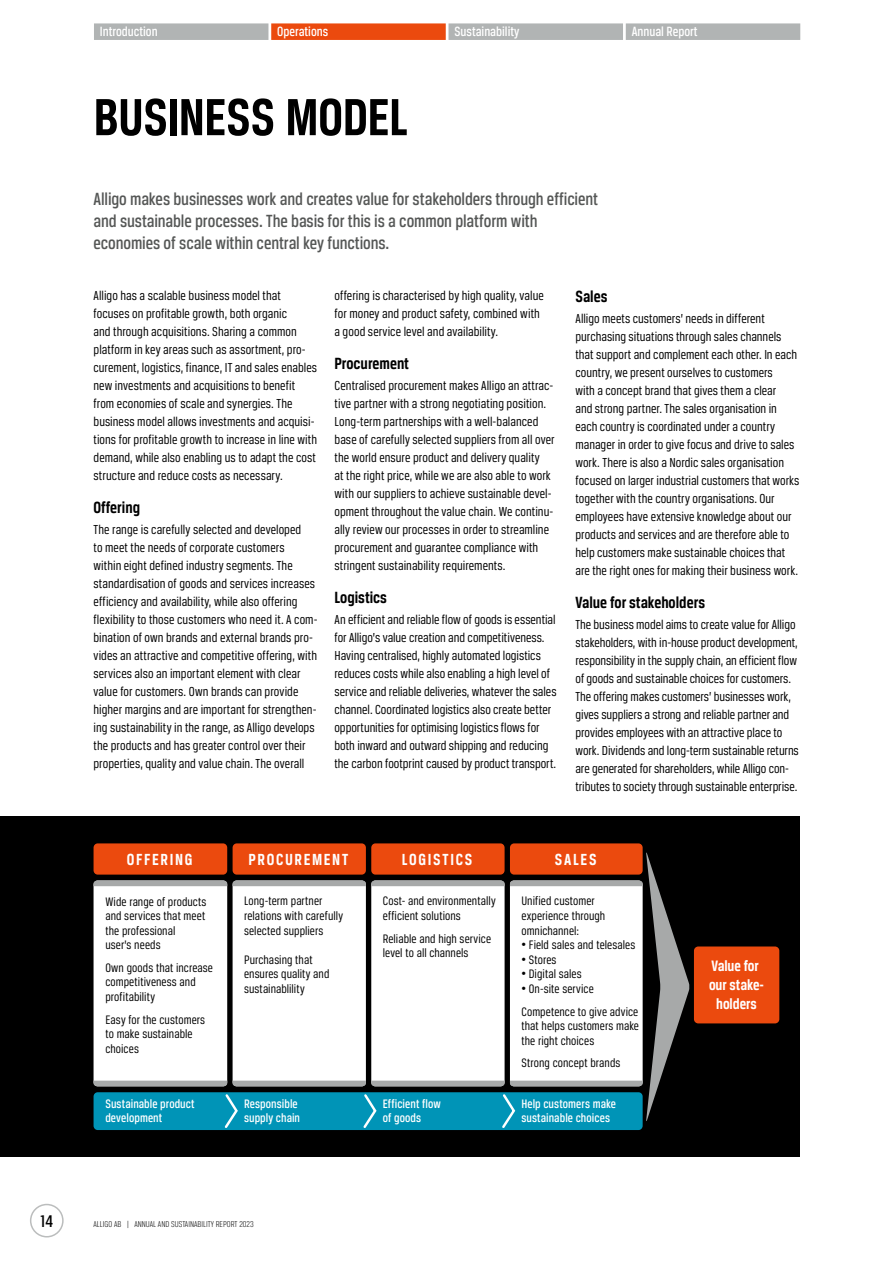
<style>
.page{position:relative;width:893px;height:1263px;background:#fff}
.page>*{position:absolute;margin:0;border:0;box-sizing:border-box;transform-origin:0 0}
.t1{font:700 55.5px "Breuer Condensed";letter-spacing:-.005em;color:#000}
.t2{font:500 18.75px/21.8px "Breuer Condensed";letter-spacing:-.005em;color:#555756}
.t3{font:500 18px "Breuer Condensed";color:#000}
.t4{font:700 17.25px "Breuer Condensed";color:#000}
.t5{font:700 17.1px "Breuer Condensed";letter-spacing:.095em;color:#fff}
.t6{font:700 16.05px/19px "Breuer Condensed";letter-spacing:-.005em;color:#fff;text-align:center}
.t7{font:500 14.25px "Breuer Condensed";color:#fff}
.t8{font:13.8px/18px "Breuer Condensed";color:#000}
.t9{font:13.05px/14.5px "Breuer Condensed";letter-spacing:.005em;color:#000}
.t10{font:500 13.05px/14.1px "Breuer Condensed";letter-spacing:.005em;color:#fff}
.t11{font:300 9px "Breuer Condensed";color:#000}
.s1{font-family:"Arial"}
</style>
<div class="page">
<div style="left:30px;top:1204px;width:34px;height:33px;border:2px solid #bbbdbd;border-radius:50%"></div>
<div style="left:94px;top:23px;width:174px;height:17px;background:#b1b4b4"></div>
<div style="left:271px;top:23px;width:175px;height:17px;background:#eb4a0e"></div>
<div style="left:448px;top:23px;width:175px;height:17px;background:#b1b4b4"></div>
<div style="left:626px;top:23px;width:174px;height:17px;background:#b1b4b4"></div>
<div style="left:0;top:816px;width:799px;height:341px;background:#000"></div>
<div style="left:94px;top:843px;width:133px;height:31px;background:#eb4a0e;border-radius:4px"></div>
<div style="left:233px;top:843px;width:133px;height:31px;background:#eb4a0e;border-radius:4px"></div>
<div style="left:371px;top:843px;width:134px;height:31px;background:#eb4a0e;border-radius:4px"></div>
<div style="left:510px;top:843px;width:133px;height:31px;background:#eb4a0e;border-radius:4px"></div>
<div style="left:694px;top:946px;width:85px;height:77px;background:#eb4a0e;border-radius:4px"></div>
<svg style="left:94px;top:852px;width:595px;height:278px"></svg>
<p class="t7" style="left:100px;top:24px;width:59px">Introduction</p>
<p class="t7" style="left:277px;top:24px;width:53px">Operations</p>
<p class="t7" style="left:454px;top:24px;width:66px">Sustainability</p>
<p class="t7" style="left:632px;top:24px;width:67px">Annual Report</p>
<h1 class="t1" style="left:94px;top:86px;width:316px">BUSINESS MODEL</h1>
<h2 class="t2" style="left:94px;top:188px;width:506px">Alligo makes businesses work and creates value for stakeholders through efficient and sustainable processes. The basis for this is a common platform with economies of scale within central key functions.</h2>
<p class="t8" style="left:94px;top:286px;width:225px">Alligo has a scalable business model that focuses on profitable growth, both organic<br>and through acquisitions. Sharing a common platform in key areas such as assortment, pro&shy;curement, logistics, finance, IT and sales enables new investments and acquisitions to benefit from economies of scale and synergies. The business model allows investments and acquisi&shy;tions for profitable growth to increase in line with demand, while also enabling us to adapt the cost structure and reduce costs as necessary.</p>
<p class="t4" style="left:94px;top:497px;width:48px">Offering</p>
<p class="t8" style="left:94px;top:520px;width:225px">The range is carefully selected and developed<br>to meet the needs of corporate customers<br>within eight defined industry segments. The standardisation of goods and services increases efficiency and availability, while also offering flexibility to those customers who need it. A com&shy;bination of own brands and external brands pro&shy;vides an attractive and competitive offering, with services also an important element with clear value for customers. Own brands can provide higher margins and are important for strengthen&shy;ing sustainability in the range, as Alligo develops the products and has greater control over their properties, quality and value chain. The overall</p>
<p class="t8" style="left:334px;top:286px;width:211px">offering is characterised by high quality, value for money and product safety, combined with a good service level and availability.</p>
<p class="t4" style="left:334px;top:353px;width:76px">Procurement</p>
<p class="t8" style="left:334px;top:376px;width:222px">Centralised procurement makes Alligo an attrac&shy;tive partner with a strong negotiating position.<br>Long-term partnerships with a well-balanced base of carefully selected suppliers from all over the world ensure product and delivery quality<br>at the right price, while we are also able to work with our suppliers to achieve sustainable devel&shy;opment throughout the value chain. We continu&shy;ally review our processes in order to streamline procurement and guarantee compliance with stringent sustainability requirements.</p>
<p class="t4" style="left:334px;top:587px;width:54px">Logistics</p>
<p class="t8" style="left:334px;top:610px;width:224px">An efficient and reliable flow of goods is essential for Alligo’s value creation and competitiveness.<br>Having centralised, highly automated logistics reduces costs while also enabling a high level of service and reliable deliveries, whatever the sales channel. Coordinated logistics also create better opportunities for optimising logistics flows for both inward and outward shipping and reducing the carbon footprint caused by product transport.</p>
<p class="t4" style="left:575px;top:287px;width:34px">Sales</p>
<p class="t8" style="left:575px;top:309px;width:225px">Alligo meets customers’ needs in different purchasing situations through sales channels that support and complement each other. In each country, we present ourselves to customers<br>with a concept brand that gives them a clear<br>and strong partner. The sales organisation in each country is coordinated under a country manager in order to give focus and drive to sales work. There is also a Nordic sales organisation focused on larger industrial customers that works together with the country organisations. Our employees have extensive knowledge about our products and services and are therefore able to help customers make sustainable choices that are the right ones for making their business work.</p>
<p class="t4" style="left:575px;top:593px;width:131px">Value for stakeholders</p>
<p class="t8" style="left:575px;top:615px;width:225px">The business model aims to create value for Alligo stakeholders, with in-house product development, responsibility in the supply chain, an efficient flow of goods and sustainable choices for customers.<br>The offering makes customers’ businesses work, gives suppliers a strong and reliable partner and provides employees with an attractive place to work. Dividends and long-term sustainable returns are generated for shareholders, while Alligo con&shy;tributes to society through sustainable enterprise.</p>
<p class="t5" style="left:127px;top:850px;width:67px">OFFERING</p>
<p class="t5" style="left:248px;top:850px;width:101px">PROCUREMENT</p>
<p class="t5" style="left:402px;top:850px;width:72px">LOGISTICS</p>
<p class="t5" style="left:555px;top:850px;width:43px">SALES</p>
<p class="t9" style="left:105px;top:894px;width:103px">Wide range of products and services that meet the professional<br>user’s needs</p>
<p class="t9" style="left:105px;top:960px;width:109px">Own goods that increase competitiveness and profitability</p>
<p class="t9" style="left:105px;top:1012px;width:101px">Easy for the customers to make sustainable choices</p>
<p class="t9" style="left:244px;top:894px;width:100px">Long-term partner relations with carefully selected suppliers</p>
<p class="t9" style="left:244px;top:952px;width:87px">Purchasing that ensures quality and sustainablility</p>
<p class="t9" style="left:383px;top:894px;width:114px">Cost- and environmentally efficient solutions</p>
<p class="t9" style="left:383px;top:931px;width:110px">Reliable and high service level to all channels</p>
<p class="t9" style="left:521px;top:894px;width:85px">Unified customer experience through omnichannel:</p>
<p class="t9" style="left:521px;top:937px;width:115px"><span class="s1">•</span> Field sales and telesales</p>
<p class="t9" style="left:521px;top:952px;width:37px"><span class="s1">•</span> Stores</p>
<p class="t9" style="left:521px;top:967px;width:62px"><span class="s1">•</span> Digital sales</p>
<p class="t9" style="left:521px;top:977px;width:118px;line-height:22.6px"><span class="s1">•</span> On-site service<br>Competence to give advice</p>
<p class="t9" style="left:521px;top:1018px;width:119px">that helps customers make the right choices</p>
<p class="t9" style="left:521px;top:1056px;width:100px">Strong concept brands</p>
<p class="t10" style="left:105px;top:1096px;width:91px">Sustainable product development</p>
<p class="t10" style="left:244px;top:1096px;width:58px">Responsible supply chain</p>
<p class="t10" style="left:383px;top:1096px;width:60px">Efficient flow of goods</p>
<p class="t10" style="left:521px;top:1096px;width:96px">Help customers make sustainable choices</p>
<h3 class="t3" style="left:41px;top:1211px;width:14px">14</h3>
<p class="t11" style="left:94px;top:1219px;width:162px">ALLIGO AB | ANNUAL AND SUSTAINABILITY REPORT 2023</p>
<p class="t6" style="left:709px;top:956px;width:57px">Value for our stake&shy;holders</p>
</div>
